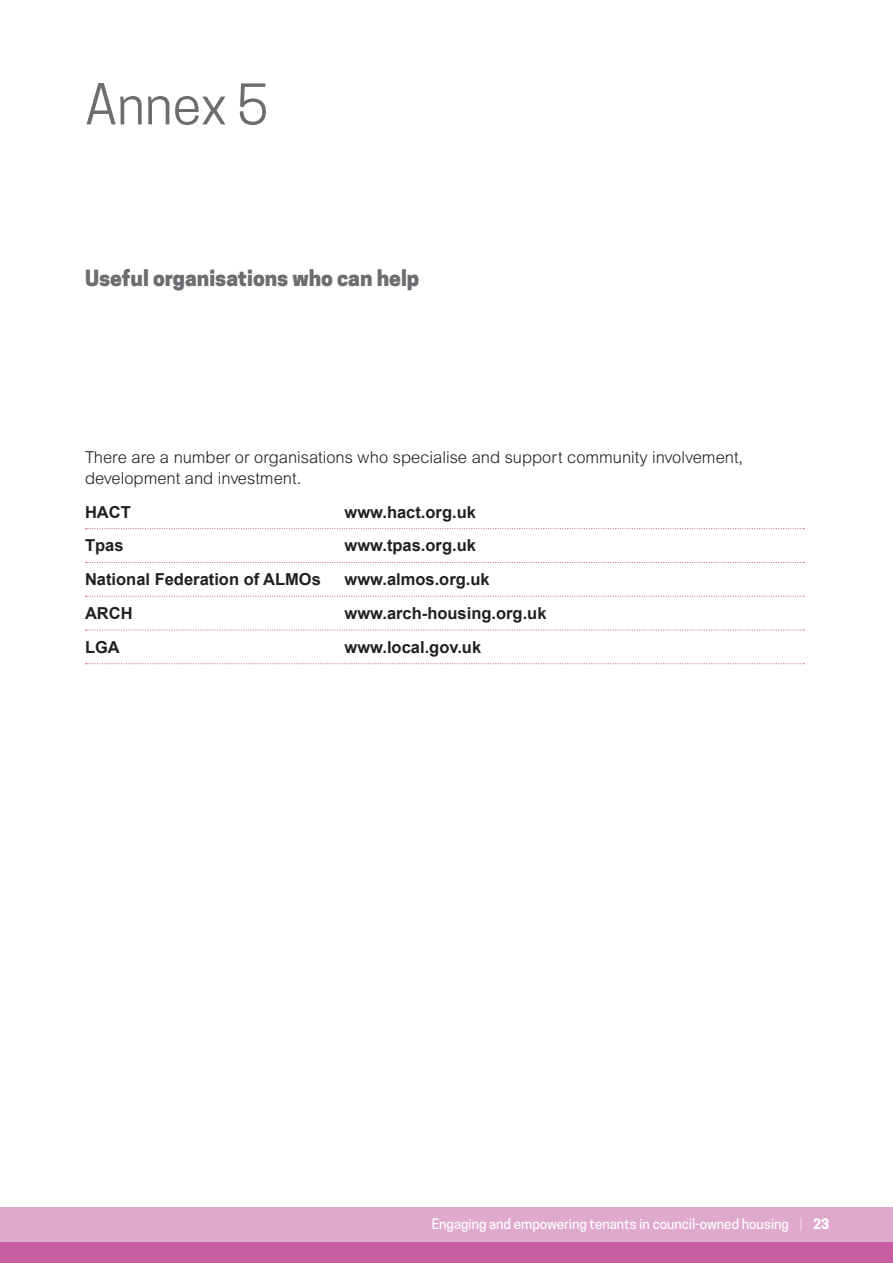
<style>
.page{position:relative;width:893px;height:1263px;background:#fff}
.page>*{position:absolute;margin:0;border:0;box-sizing:border-box;transform-origin:0 0}
._04-Headder{font:52.5px "Cooper Hewitt";color:#6c6d70}
._02-intro_par{font:800 21px "Cooper Hewitt";color:#6c6d70}
.subhead_2{font:700 16.5px "Arial";color:#231f20}
._01-body{font:300 16.5px/21px "Arial MT Std";color:#231f20}
.t1{font:500 13.5px "Cooper Hewitt";color:#fff}
.s1{font-weight:300}
.s2{font-weight:700}
</style>
<div class="page">
<div style="left:0;top:1242px;width:893px;height:21px;background:#c85da3"></div>
<div style="left:0;top:1208px;width:893px;height:34px;background:#dfa9cd"></div>
<svg style="left:86px;top:528px;width:718px;height:1px"></svg>
<svg style="left:86px;top:562px;width:718px;height:1px"></svg>
<svg style="left:86px;top:596px;width:718px;height:1px"></svg>
<svg style="left:86px;top:629px;width:718px;height:1px"></svg>
<svg style="left:86px;top:663px;width:718px;height:1px"></svg>
<p class="_04-Headder" style="left:85px;top:74px;width:185px">Annex 5</p>
<p class="_02-intro_par" style="left:85px;top:265px;width:336px">Useful organisations who can help</p>
<p class="_01-body" style="left:85px;top:446px;width:660px">There are a number or organisations who specialise and support community involvement, development and investment.</p>
<p class="subhead_2" style="left:85px;top:501px;width:47px">HACT</p>
<p class="subhead_2" style="left:345px;top:501px;width:133px">www.hact.org.uk</p>
<p class="subhead_2" style="left:85px;top:534px;width:40px">Tpas</p>
<p class="subhead_2" style="left:345px;top:534px;width:133px">www.tpas.org.uk</p>
<p class="subhead_2" style="left:85px;top:568px;width:237px">National Federation of ALMOs</p>
<p class="subhead_2" style="left:345px;top:568px;width:147px">www.almos.org.uk</p>
<p class="subhead_2" style="left:85px;top:602px;width:49px">ARCH</p>
<p class="subhead_2" style="left:345px;top:602px;width:203px">www.arch-housing.org.uk</p>
<p class="subhead_2" style="left:85px;top:636px;width:36px">LGA</p>
<p class="subhead_2" style="left:345px;top:636px;width:138px">www.local.gov.uk</p>
<p class="t1" style="left:432px;top:1216px;width:399px">Engaging and empowering tenants in council-owned housing <span class="s1">|</span> <span class="s2">23</span></p>
</div>
